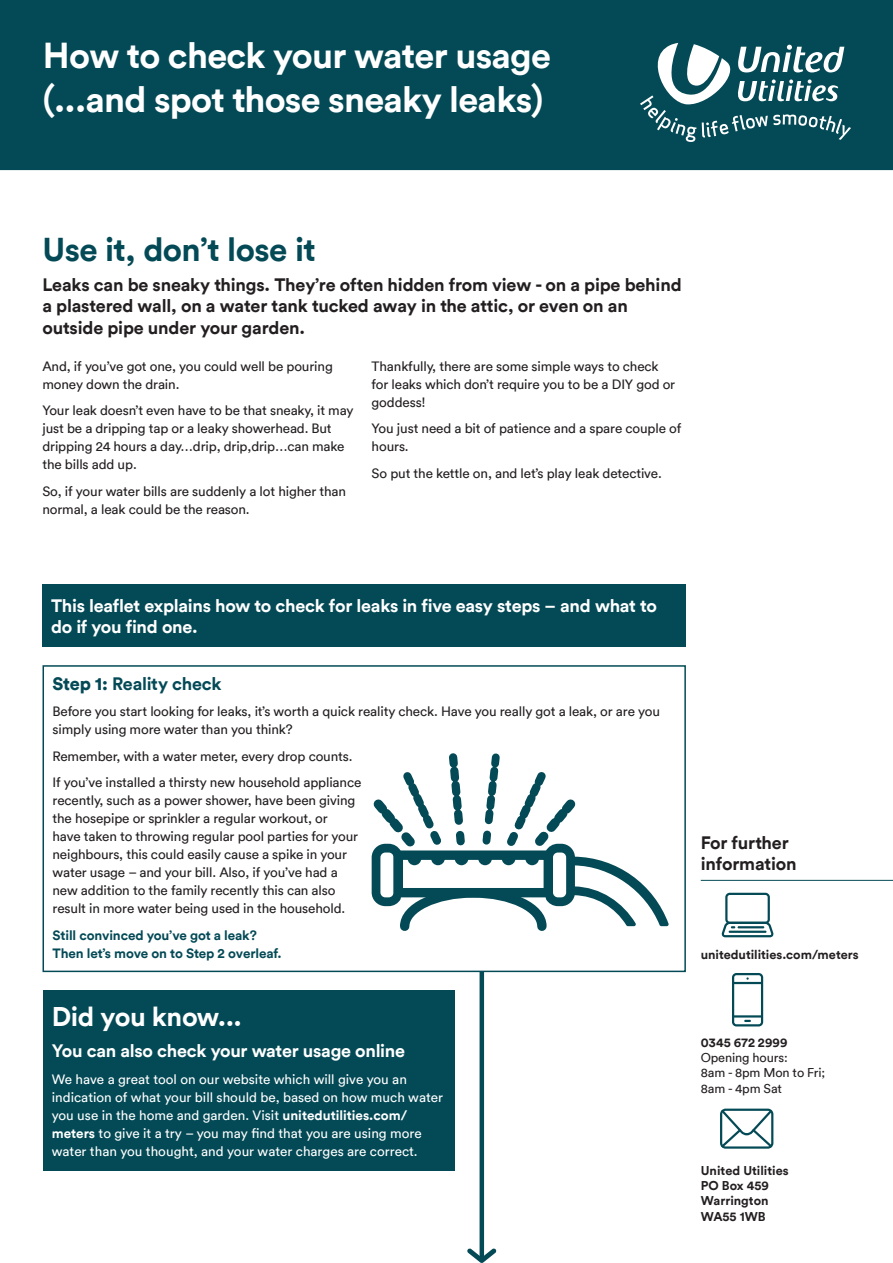
<style>
.page{position:relative;width:893px;height:1263px;background:#fff}
.page>*{position:absolute;margin:0;border:0;box-sizing:border-box;transform-origin:0 0}
.t1{font:700 36px "Circular TT";letter-spacing:-.02em;color:#fff}
.green_header{font:700 33px "Circular TT";letter-spacing:-.015em;color:#044a56}
.green_header-2{font:700 27px "Circular TT";letter-spacing:-.015em;color:#fff}
.body_new{font:700 18px/21.6px "Circular TT";letter-spacing:-.01em;color:#231f20}
.green_header-3{font:700 18px/21.6px "Circular TT";letter-spacing:-.015em;color:#fff}
.TEAL_HEAD{font:700 18px/21px "Circular TT";letter-spacing:-.01em;color:#231f20}
.green_header-4{font:700 18px "Circular TT";letter-spacing:-.015em;color:#044a56}
.body_new-2{font:13.5px/18px "Circular TT";letter-spacing:-.01em;color:#231f20}
.body_new-3{font:13.5px/18px "Circular TT";color:#fff}
.body_new-4{font:700 13.5px/18px "Circular TT";letter-spacing:-.01em;color:#044a56}
.body_new-5{font:700 12.75px "Circular TT";color:#231f20}
.body_new-6{font:12.75px/15.3px "Circular TT";letter-spacing:-.01em;color:#231f20}
.NEW_BODY{font:700 12.75px "Circular TT";color:#231f20}
.s1{font-weight:900}
.s2{font-weight:700}
</style>
<div class="page">
<div style="left:43px;top:584px;width:643px;height:62px;background:#044a56"></div>
<div style="left:43px;top:990px;width:412px;height:180px;background:#044a56"></div>
<div style="left:43px;top:665px;width:643px;height:307px;border:2px solid #044a56"></div>
<svg style="left:720px;top:1108px;width:53px;height:41px"></svg>
<svg style="left:721px;top:893px;width:53px;height:44px"></svg>
<hr style="left:737px;top:926px;width:27px;height:2px;background:#044a56">
<hr style="left:729px;top:931px;width:37px;height:2px;background:#044a56">
<svg style="left:732px;top:973px;width:31px;height:53px"></svg>
<hr style="left:733px;top:1015px;width:29px;height:2px;background:#044a56">
<hr style="left:701px;top:880px;width:192px;height:1px;background:#044a56">
<div style="left:0;top:0;width:893px;height:170px;background:#044a56"></div>
<svg style="left:640px;top:43px;width:211px;height:99px"></svg>
<svg style="left:371px;top:753px;width:298px;height:178px"></svg>
<hr style="left:480px;top:971px;width:4px;height:289px;background:#044a56">
<svg style="left:467px;top:1248px;width:29px;height:15px"></svg>
<p class="t1" style="left:43px;top:33px;width:510px">How to check your water usage</p>
<p class="t1" style="left:43px;top:76px;width:502px">(...and spot those sneaky leaks)</p>
<p class="green_header" style="left:42px;top:228px;width:275px">Use it, don’t lose it</p>
<p class="body_new" style="left:42px;top:273px;width:641px">Leaks can be sneaky things. They’re often hidden from view - on a pipe behind a plastered wall, on a water tank tucked away in the attic, or even on an outside pipe under your garden.</p>
<p class="body_new-2" style="left:42px;top:357px;width:292px">And, if you’ve got one, you could well be pouring money down the drain.</p>
<p class="body_new-2" style="left:42px;top:401px;width:313px">Your leak doesn’t even have to be that sneaky, it may just be a dripping tap or a leaky showerhead. But dripping 24 hours a day…drip, drip,drip…can make the bills add up.</p>
<p class="body_new-2" style="left:42px;top:482px;width:305px">So, if your water bills are suddenly a lot higher than normal, a leak could be the reason.</p>
<p class="body_new-2" style="left:372px;top:357px;width:305px">Thankfully, there are some simple ways to check for leaks which don’t require you to be a DIY god or goddess!</p>
<p class="body_new-2" style="left:372px;top:419px;width:311px">You just need a bit of patience and a spare couple of hours.</p>
<p class="body_new-2" style="left:372px;top:464px;width:292px">So put the kettle on, and let’s play leak detective.</p>
<p class="green_header-3" style="left:51px;top:594px;width:607px">This leaflet explains how to check for leaks in five easy steps – and what to do if you find one.</p>
<p class="green_header-4" style="left:53px;top:672px;width:171px"><span class="s1">Step 1:</span> Reality check</p>
<p class="body_new-2" style="left:53px;top:702px;width:609px">Before you start looking for leaks, it’s worth a quick reality check. Have you really got a leak, or are you simply using more water than you think?</p>
<p class="body_new-2" style="left:53px;top:747px;width:302px">Remember, with a water meter, every drop counts.</p>
<p class="body_new-2" style="left:53px;top:773px;width:310px">If you’ve installed a thirsty new household appliance recently, such as a power shower, have been giving the hosepipe or sprinkler a regular workout, or<br>have taken to throwing regular pool parties for your neighbours, this could easily cause a spike in your water usage – and your bill. Also, if you’ve had a new addition to the family recently this can also result in more water being used in the household.</p>
<p class="body_new-4" style="left:53px;top:926px;width:231px">Still convinced you’ve got a leak?<br>Then let’s move on to Step 2 overleaf.</p>
<p class="green_header-2" style="left:52px;top:999px;width:192px">Did you know...</p>
<p class="green_header-3" style="left:52px;top:1040px;width:355px">You can also check your water usage online</p>
<p class="body_new-3" style="left:52px;top:1070px;width:393px">We have a great tool on our website which will give you an indication of what your bill should be, based on how much water you use in the home and garden. Visit <span class="s2">unitedutilities.com/ meters</span> to give it a try – you may find that you are using more water than you thought, and your water charges are correct.</p>
<p class="TEAL_HEAD" style="left:701px;top:832px;width:97px">For further information</p>
<p class="NEW_BODY" style="left:701px;top:946px;width:159px">unitedutilities.com/meters</p>
<p class="NEW_BODY" style="left:701px;top:1034px;width:88px">0345 672 2999</p>
<p class="body_new-6" style="left:701px;top:1049px;width:126px">Opening hours:<br>8am - 8pm Mon to Fri;<br>8am - 4pm Sat</p>
<p class="body_new-5" style="left:701px;top:1162px;width:89px">United Utilities</p>
<p class="body_new-5" style="left:701px;top:1177px;width:70px">PO Box 459</p>
<p class="body_new-5" style="left:701px;top:1192px;width:69px">Warrington</p>
<p class="body_new-5" style="left:701px;top:1208px;width:66px">WA55 1WB</p>
</div>
